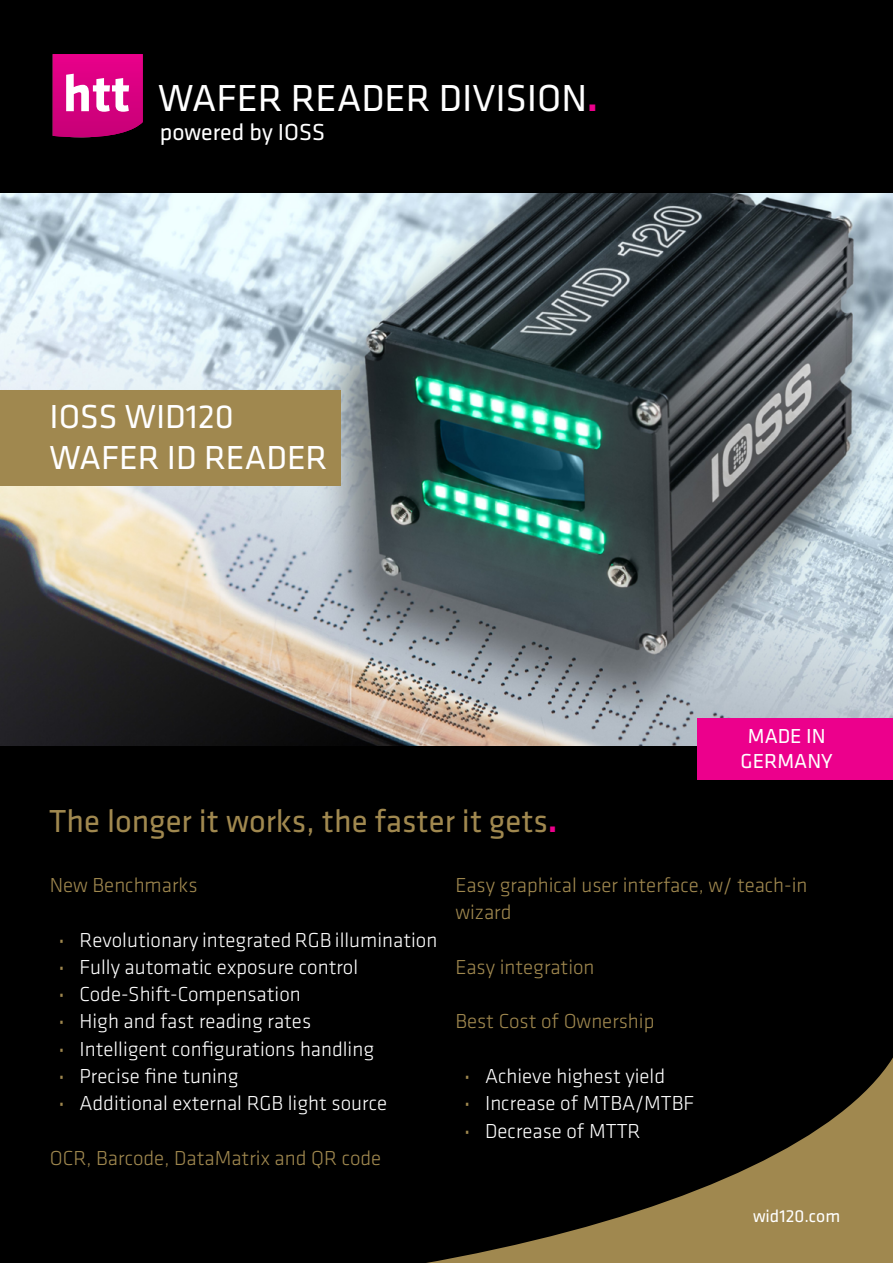
<style>
.page{position:relative;width:893px;height:1263px;background:#000}
.page>*{position:absolute;margin:0;border:0;box-sizing:border-box;transform-origin:0 0}
.t1{font:39px "Klavika Basic";color:#fff}
.t2{font:34.5px/41.4px "Klavika Basic";color:#fff}
.t3{font:33px "Klavika Basic";color:#a0884f}
.t4{font:24px "Klavika Basic";color:#fff}
.t5{font:300 21px/27.3px "Klavika Basic";color:#fff}
.t6{font:300 21px/27.3px "Klavika Basic";color:#a0884f}
.t7{font:21px/25.2px "Klavika Basic";color:#fff;text-align:center}
.t8{font:18px "Klavika Basic";color:#fff}
.s1{font-weight:700;color:#ec008c}
.s2{font-weight:400;font-size:27px;color:#a0884f}
</style>
<div class="page">
<svg style="left:0;top:745px;width:893px;height:518px"></svg>
<img style="left:0;top:194px;width:893px;height:551px">
<div style="left:0;top:391px;width:340px;height:95px;background:#a0884f"></div>
<div style="left:697px;top:718px;width:196px;height:62px;background:#ec008c"></div>
<svg style="left:53px;top:54px;width:90px;height:83px;background:#d72891"></svg>
<h1 class="t1" style="left:158px;top:72px;width:441px">WAFER READER DIVISION<span class="s1">.</span></h1>
<p class="t4" style="left:160px;top:117px;width:167px">powered by IOSS</p>
<h2 class="t2" style="left:50px;top:395px;width:279px">IOSS WID120<br>WAFER ID READER</h2>
<h3 class="t3" style="left:49px;top:799px;width:509px">The longer it works, the faster it gets<span class="s1">.</span></h3>
<p class="t7" style="left:741px;top:723px;width:94px">MADE IN<br>GERMANY</p>
<p class="t6" style="left:50px;top:871px;width:149px">New Benchmarks</p>
<p class="t5" style="left:58px;top:926px;width:381px"><span class="s2">·</span> Revolutionary integrated RGB illumination <span class="s2">·</span> Fully automatic exposure control<br><span class="s2">·</span> Code-Shift-Compensation<br><span class="s2">·</span> High and fast reading rates<br><span class="s2">·</span> Intelligent configurations handling<br><span class="s2">·</span> Precise fine tuning<br><span class="s2">·</span> Additional external RGB light source</p>
<p class="t6" style="left:50px;top:1144px;width:333px">OCR, Barcode, DataMatrix and QR code</p>
<p class="t6" style="left:455px;top:871px;width:354px">Easy graphical user interface, w/ teach-in wizard</p>
<p class="t6" style="left:455px;top:953px;width:141px">Easy integration</p>
<p class="t6" style="left:455px;top:1008px;width:201px">Best Cost of Ownership</p>
<p class="t5" style="left:464px;top:1062px;width:232px"><span class="s2">·</span> Achieve highest yield<br><span class="s2">·</span> Increase of MTBA/MTBF <span class="s2">·</span> Decrease of MTTR</p>
<p class="t8" style="left:753px;top:1204px;width:89px">wid120.com</p>
</div>
